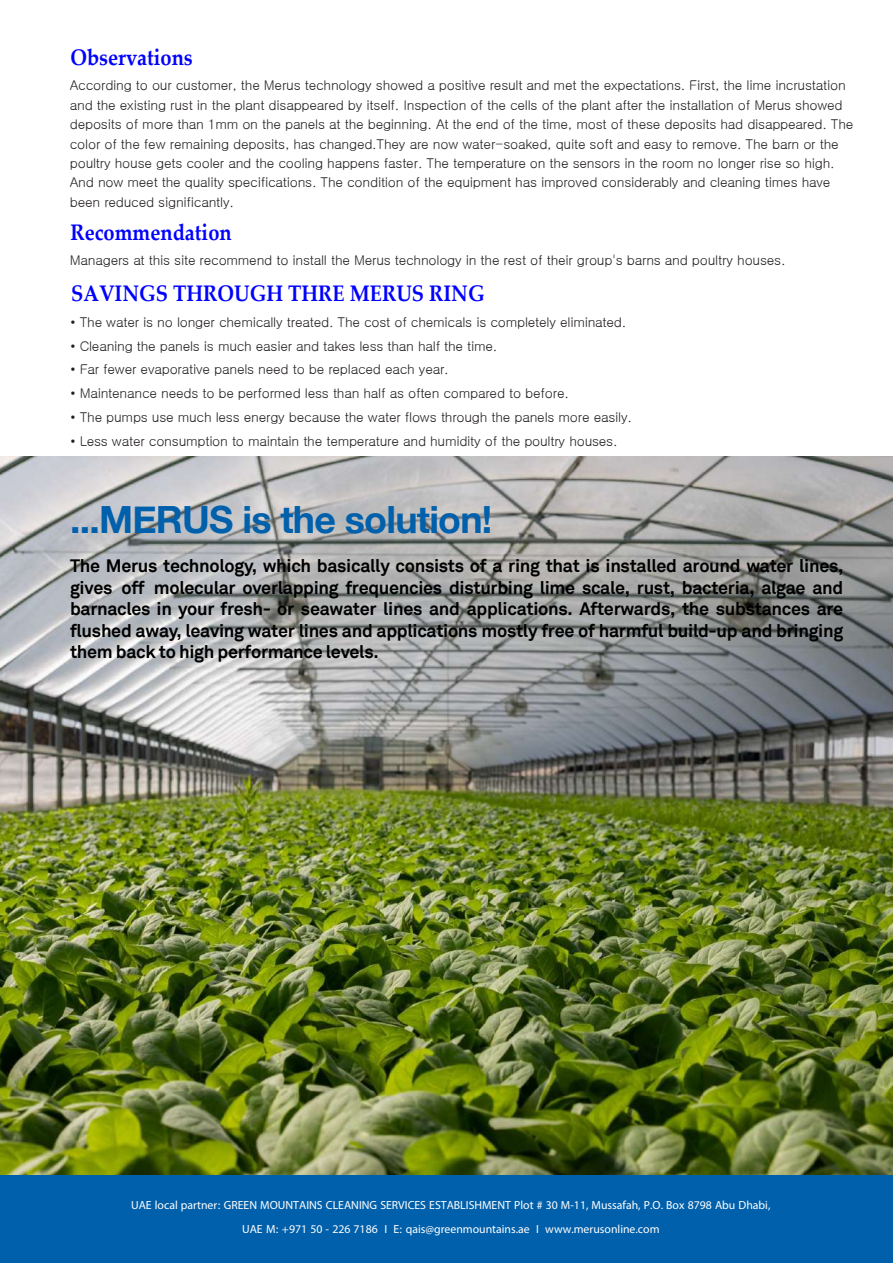
<style>
.page{position:relative;width:893px;height:1263px;background:#fff}
.page>*{position:absolute;margin:0;border:0;box-sizing:border-box;transform-origin:0 0}
.t1{font:700 37.5px "Helvetica Neue";letter-spacing:-.02em;color:#0060ab}
.t2{font:700 22.5px "Palatino Linotype";color:#00f;scale:.89 1}
.t3{font:700 18px/21.6px "Akkurat";letter-spacing:-.02em;color:#000;text-align:justify}
.t4{font:16.5px/23.9px "Myriad Arabic";color:#fff;text-align:center}
.t5{font:13.5px/19.5px "Gulim";letter-spacing:-.02em;color:#231f20}
</style>
<div class="page">
<img style="left:0;top:456px;width:893px;height:720px">
<div style="left:0;top:1176px;width:893px;height:87px;background:#0060ab"></div>
<h2 class="t2" style="left:70px;top:41px;width:139px">Observations</h2>
<p class="t5" style="left:70px;top:76px;width:785px">According to our customer, the Merus technology showed a positive result and met the expectations. First, the lime incrustation and the existing rust in the plant disappeared by itself. Inspection of the cells of the plant after the installation of Merus showed deposits of more than 1mm on the panels at the beginning. At the end of the time, most of these deposits had disappeared. The color of the few remaining deposits, has changed.They are now water-soaked, quite soft and easy to remove. The barn or the poultry house gets cooler and the cooling happens faster. The temperature on the sensors in the room no longer rise so high.<br>And now meet the quality specifications. The condition of the equipment has improved considerably and cleaning times have been reduced significantly.</p>
<h2 class="t2" style="left:70px;top:216px;width:183px">Recommendation</h2>
<p class="t5" style="left:70px;top:251px;width:717px">Managers at this site recommend to install the Merus technology in the rest of their group's barns and poultry houses.</p>
<h2 class="t2" style="left:71px;top:278px;width:466px">SAVINGS THROUGH THRE MERUS RING</h2>
<p class="t5" style="left:71px;top:312px;width:557px">• The water is no longer chemically treated. The cost of chemicals is completely eliminated.</p>
<p class="t5" style="left:71px;top:336px;width:428px">• Cleaning the panels is much easier and takes less than half the time.</p>
<p class="t5" style="left:71px;top:360px;width:380px">• Far fewer evaporative panels need to be replaced each year.</p>
<p class="t5" style="left:71px;top:383px;width:500px">• Maintenance needs to be performed less than half as often compared to before.</p>
<p class="t5" style="left:71px;top:407px;width:563px">• The pumps use much less energy because the water flows through the panels more easily.</p>
<p class="t5" style="left:71px;top:431px;width:548px">• Less water consumption to maintain the temperature and humidity of the poultry houses.</p>
<h1 class="t1" style="left:70px;top:490px;width:424px">...MERUS is the solution!</h1>
<p class="t3" style="left:70px;top:555px;width:775px">The Merus technology, which basically consists of a ring that is installed around water lines, gives off molecular overlapping frequencies disturbing lime scale, rust, bacteria, algae and barnacles in your fresh- or seawater lines and applications. Afterwards, the substances are flushed away, leaving water lines and applications mostly free of harmful build-up and bringing them back to high performance levels.</p>
<p class="t4" style="left:131px;top:1193px;width:641px">UAE local partner: GREEN MOUNTAINS CLEANING SERVICES ESTABLISHMENT Plot # 30 M-11, Mussafah, P.O. Box 8798 Abu Dhabi,<br>UAE M: +971 50 - 226 7186 I E: qais@greenmountains.ae I www.merusonline.com</p>
</div>
